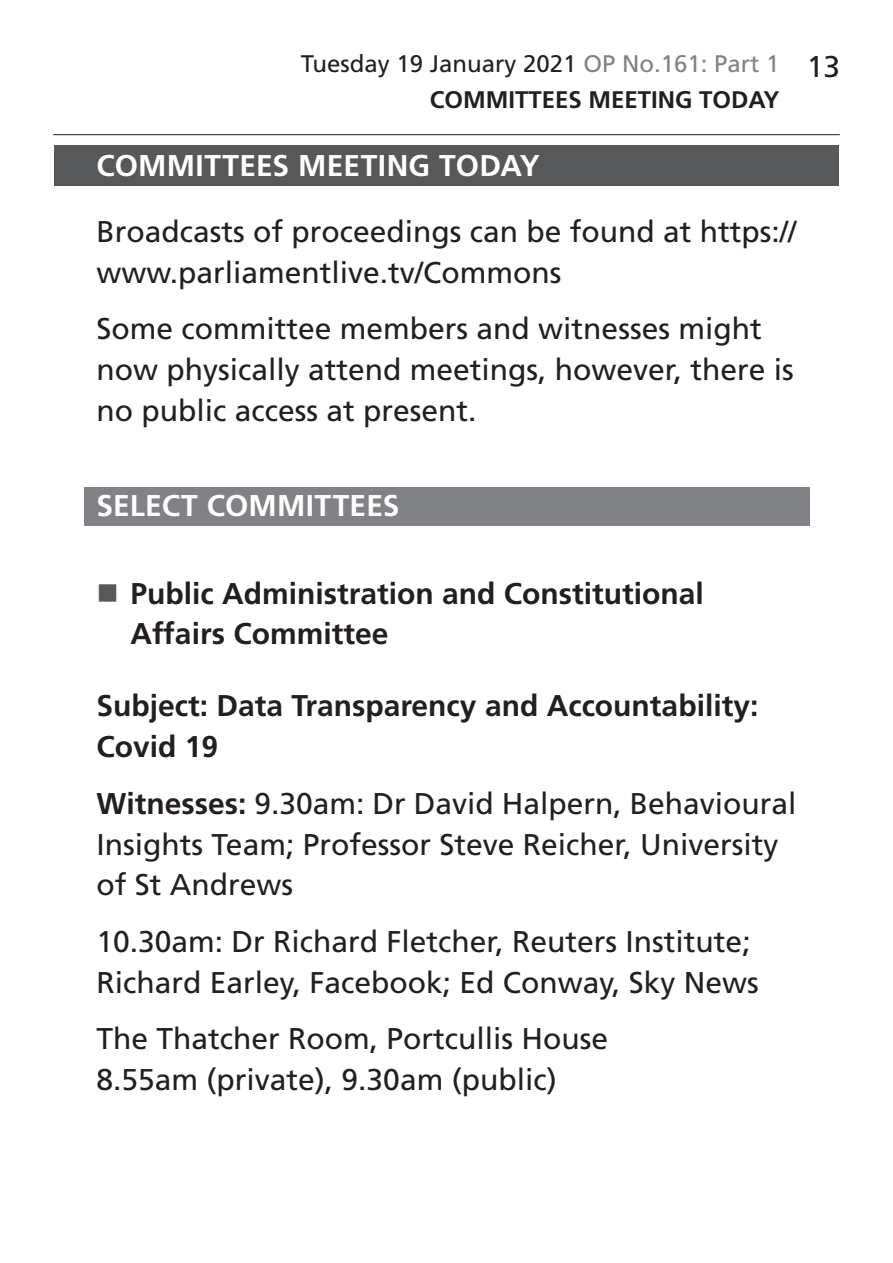
<style>
.page{position:relative;width:893px;height:1263px;background:#fff}
.page>*{position:absolute;margin:0;border:0;box-sizing:border-box;transform-origin:0 0}
.t1{font:30px/41px "Frutiger LT Std";color:#231f20}
.t2{font:700 30px/41px "Frutiger LT Std";color:#231f20}
.t3{font:700 30px "Frutiger LT Std";letter-spacing:.01em;color:#fff}
.t4{font:24px/35.5px "Frutiger LT Std";color:#231f20}
.t5{font:700 24px "Frutiger LT Std";color:#231f20}
.s1{color:#808285}
.s2{font-weight:700}
</style>
<div class="page">
<hr style="left:53px;top:134px;width:787px;height:1px;background:#231f20">
<div style="left:54px;top:146px;width:785px;height:40px;background:#57585a"></div>
<div style="left:84px;top:487px;width:725px;height:39px;background:#808285"></div>
<p class="t4" style="left:430px;top:46px;width:351px;text-indent:-129px">Tuesday 19 January 2021 <span class="s1">OP No.161: Part 1<br></span><span class="s2">Committees</span></p>
<p class="t5" style="left:588px;top:85px;width:37px">Meeting</p>
<p class="t5" style="left:699px;top:85px;width:49px">Today</p>
<p class="t1" style="left:807px;top:46px;width:35px">13</p>
<p class="t3" style="left:97px;top:148px;width:445px">COMMITTEES MEETING TODAY</p>
<p class="t1" style="left:96px;top:211px;width:701px">Broadcasts of proceedings can be found at https:// www.parliamentlive.tv/Commons</p>
<p class="t1" style="left:96px;top:309px;width:699px">Some committee members and witnesses might now physically attend meetings, however, there is no public access at present.</p>
<p class="t3" style="left:96px;top:488px;width:305px">SELECT COMMITTEES</p>
<p class="t2" style="left:131px;top:573px;width:575px">Public Administration and Constitutional<br>Affairs Committee</p>
<p class="t2" style="left:96px;top:685px;width:663px">Subject: Data Transparency and Accountability:<br>Covid 19</p>
<p class="t1" style="left:96px;top:783px;width:701px"><span class="s2">Witnesses:</span> 9.30am: Dr David Halpern, Behavioural<br>Insights Team; Professor Steve Reicher, University of St Andrews</p>
<p class="t1" style="left:96px;top:921px;width:664px">10.30am: Dr Richard Fletcher, Reuters Institute;<br>Richard Earley, Facebook; Ed Conway, Sky News</p>
<p class="t1" style="left:96px;top:1018px;width:513px">The Thatcher Room, Portcullis House<br>8.55am (private), 9.30am (public)</p>
</div>
